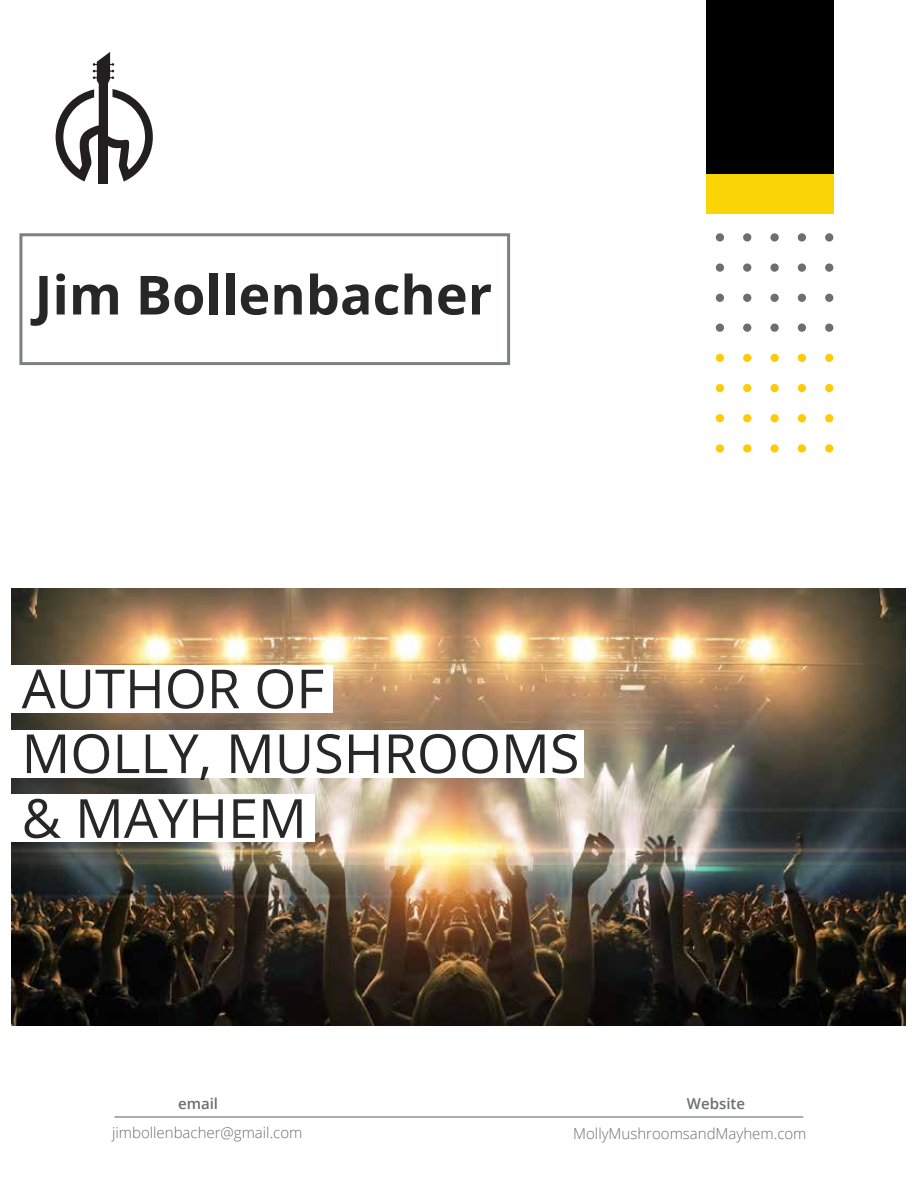
<style>
.page{position:relative;width:918px;height:1188px;background:#fff}
.page>*{position:absolute;margin:0;border:0;box-sizing:border-box;transform-origin:0 0}
.t1{font:54px/64.8px "Open Sans";color:#000}
.t2{font:700 54px "Open Sans";color:#000}
.t3{font:300 15px "Open Sans";color:#6d6e71}
.t4{font:600 15px "Open Sans";color:#6d6e71}
</style>
<div class="page">
<div style="left:716px;top:444px;width:8px;height:9px;background:#ffcb05;border-radius:50%"></div>
<div style="left:716px;top:414px;width:8px;height:8px;background:#ffcb05;border-radius:50%"></div>
<div style="left:716px;top:384px;width:8px;height:8px;background:#ffcb05;border-radius:50%"></div>
<div style="left:716px;top:354px;width:8px;height:8px;background:#ffcb05;border-radius:50%"></div>
<div style="left:716px;top:324px;width:8px;height:8px;background:#6d6e71;border-radius:50%"></div>
<div style="left:743px;top:444px;width:8px;height:9px;background:#ffcb05;border-radius:50%"></div>
<div style="left:743px;top:414px;width:8px;height:8px;background:#ffcb05;border-radius:50%"></div>
<div style="left:743px;top:384px;width:8px;height:8px;background:#ffcb05;border-radius:50%"></div>
<div style="left:743px;top:354px;width:8px;height:8px;background:#ffcb05;border-radius:50%"></div>
<div style="left:743px;top:324px;width:8px;height:8px;background:#6d6e71;border-radius:50%"></div>
<div style="left:770px;top:444px;width:9px;height:9px;background:#ffcb05;border-radius:50%"></div>
<div style="left:770px;top:414px;width:9px;height:8px;background:#ffcb05;border-radius:50%"></div>
<div style="left:770px;top:384px;width:9px;height:8px;background:#ffcb05;border-radius:50%"></div>
<div style="left:770px;top:354px;width:9px;height:8px;background:#ffcb05;border-radius:50%"></div>
<div style="left:770px;top:324px;width:9px;height:8px;background:#6d6e71;border-radius:50%"></div>
<div style="left:798px;top:444px;width:8px;height:9px;background:#ffcb05;border-radius:50%"></div>
<div style="left:798px;top:414px;width:8px;height:8px;background:#ffcb05;border-radius:50%"></div>
<div style="left:798px;top:384px;width:8px;height:8px;background:#ffcb05;border-radius:50%"></div>
<div style="left:798px;top:354px;width:8px;height:8px;background:#ffcb05;border-radius:50%"></div>
<div style="left:798px;top:324px;width:8px;height:8px;background:#6d6e71;border-radius:50%"></div>
<div style="left:825px;top:444px;width:8px;height:9px;background:#ffcb05;border-radius:50%"></div>
<div style="left:825px;top:414px;width:8px;height:8px;background:#ffcb05;border-radius:50%"></div>
<div style="left:825px;top:384px;width:8px;height:8px;background:#ffcb05;border-radius:50%"></div>
<div style="left:825px;top:354px;width:8px;height:8px;background:#ffcb05;border-radius:50%"></div>
<div style="left:825px;top:324px;width:8px;height:8px;background:#6d6e71;border-radius:50%"></div>
<div style="left:716px;top:294px;width:8px;height:8px;background:#6d6e71;border-radius:50%"></div>
<div style="left:716px;top:263px;width:8px;height:9px;background:#6d6e71;border-radius:50%"></div>
<div style="left:716px;top:233px;width:8px;height:9px;background:#6d6e71;border-radius:50%"></div>
<div style="left:743px;top:294px;width:8px;height:8px;background:#6d6e71;border-radius:50%"></div>
<div style="left:743px;top:263px;width:8px;height:9px;background:#6d6e71;border-radius:50%"></div>
<div style="left:743px;top:233px;width:8px;height:9px;background:#6d6e71;border-radius:50%"></div>
<div style="left:770px;top:294px;width:9px;height:8px;background:#6d6e71;border-radius:50%"></div>
<div style="left:770px;top:263px;width:9px;height:9px;background:#6d6e71;border-radius:50%"></div>
<div style="left:770px;top:233px;width:9px;height:9px;background:#6d6e71;border-radius:50%"></div>
<div style="left:798px;top:294px;width:8px;height:8px;background:#6d6e71;border-radius:50%"></div>
<div style="left:798px;top:263px;width:8px;height:9px;background:#6d6e71;border-radius:50%"></div>
<div style="left:798px;top:233px;width:8px;height:9px;background:#6d6e71;border-radius:50%"></div>
<div style="left:825px;top:294px;width:8px;height:8px;background:#6d6e71;border-radius:50%"></div>
<div style="left:825px;top:263px;width:8px;height:9px;background:#6d6e71;border-radius:50%"></div>
<div style="left:825px;top:233px;width:8px;height:9px;background:#6d6e71;border-radius:50%"></div>
<hr style="left:114px;top:1116px;width:689px;height:2px;background:#6d6e71">
<div style="left:706px;top:0;width:127px;height:175px;background:#000"></div>
<svg style="left:56px;top:52px;width:97px;height:130px"></svg>
<div style="left:99px;top:131px;width:9px;height:53px;background:#231f20"></div>
<div style="left:706px;top:174px;width:127px;height:39px;background:#fad405"></div>
<img style="left:12px;top:589px;width:894px;height:437px">
<div style="left:11px;top:665px;width:322px;height:47px;background:#fff"></div>
<div style="left:11px;top:794px;width:303px;height:48px;background:#fff"></div>
<div style="left:11px;top:731px;width:572px;height:47px;background:#fff"></div>
<h1 class="t2" style="left:35px;top:257px;width:459px">Jim Bollenbacher</h1>
<h1 class="t1" style="left:22px;top:655px;width:559px">AUTHOR OF<br>MOLLY, MUSHROOMS &amp; MAYHEM</h1>
<p class="t4" style="left:178px;top:1093px;width:42px">email</p>
<p class="t4" style="left:687px;top:1093px;width:60px">Website</p>
<p class="t3" style="left:112px;top:1122px;width:192px">jimbollenbacher@gmail.com</p>
<p class="t3" style="left:573px;top:1123px;width:235px">MollyMushroomsandMayhem.com</p>
</div>
